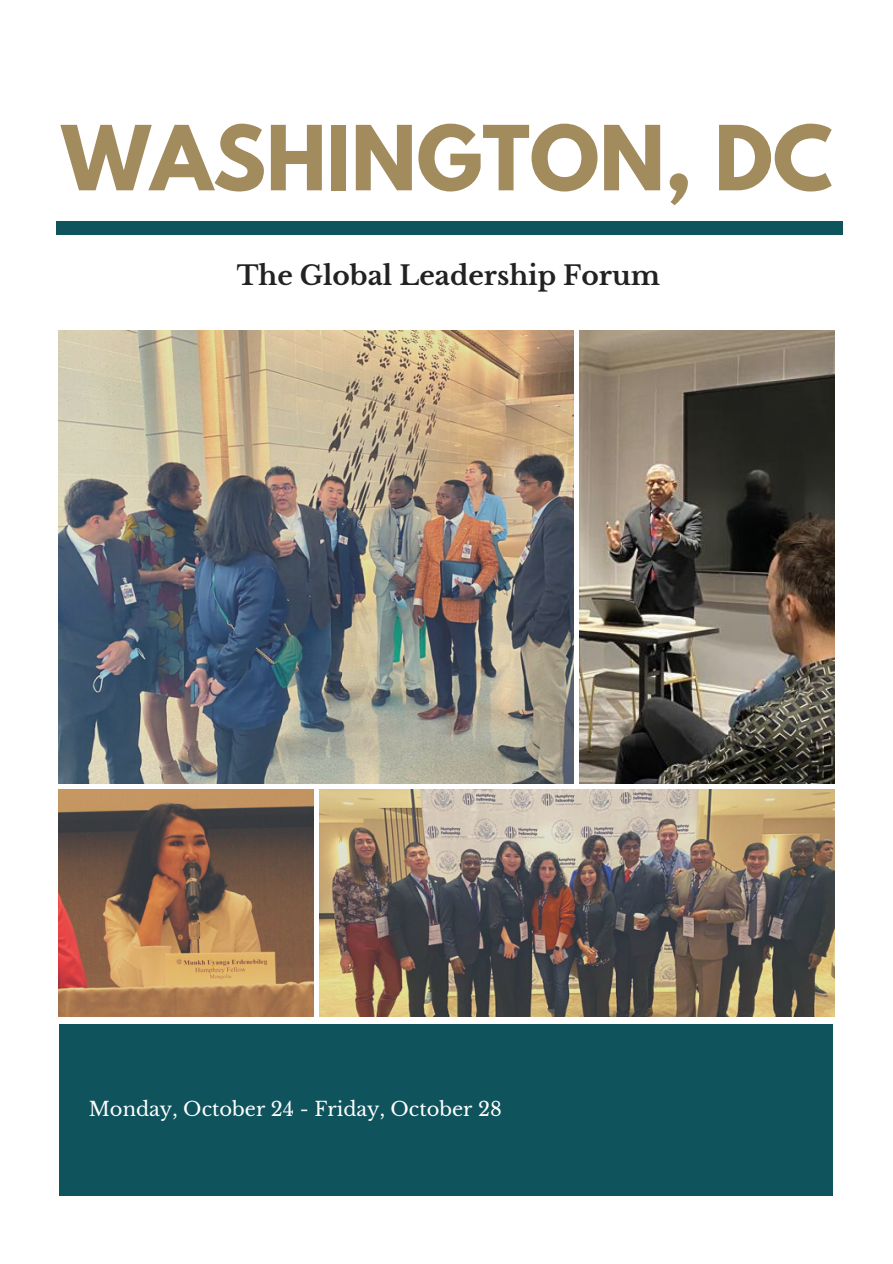
<style>
.page{position:relative;width:893px;height:1264px;background:#fff}
.page>*{position:absolute;margin:0;border:0;box-sizing:border-box;transform-origin:0 0}
.t1{font:700 79.35px "League Spartan";color:#a28b5d}
.t2{font:700 26.4px "Libre Baskerville";color:#222}
.t3{font:19.5px "Libre Baskerville";color:#fff}
</style>
<div class="page">
<img style="left:579px;top:330px;width:255px;height:453px">
<img style="left:59px;top:789px;width:255px;height:227px">
<img style="left:59px;top:330px;width:514px;height:453px">
<img style="left:319px;top:789px;width:515px;height:227px">
<div style="left:56px;top:221px;width:786px;height:14px;background:#0f535d"></div>
<div style="left:59px;top:1024px;width:773px;height:171px;background:#0f535d"></div>
<h1 class="t1" style="left:61px;top:119px;width:772px">WASHINGTON, DC</h1>
<h2 class="t2" style="left:237px;top:260px;width:425px">The Global Leadership Forum</h2>
<p class="t3" style="left:89px;top:1097px;width:414px">Monday, October 24 - Friday, October 28</p>
</div>
